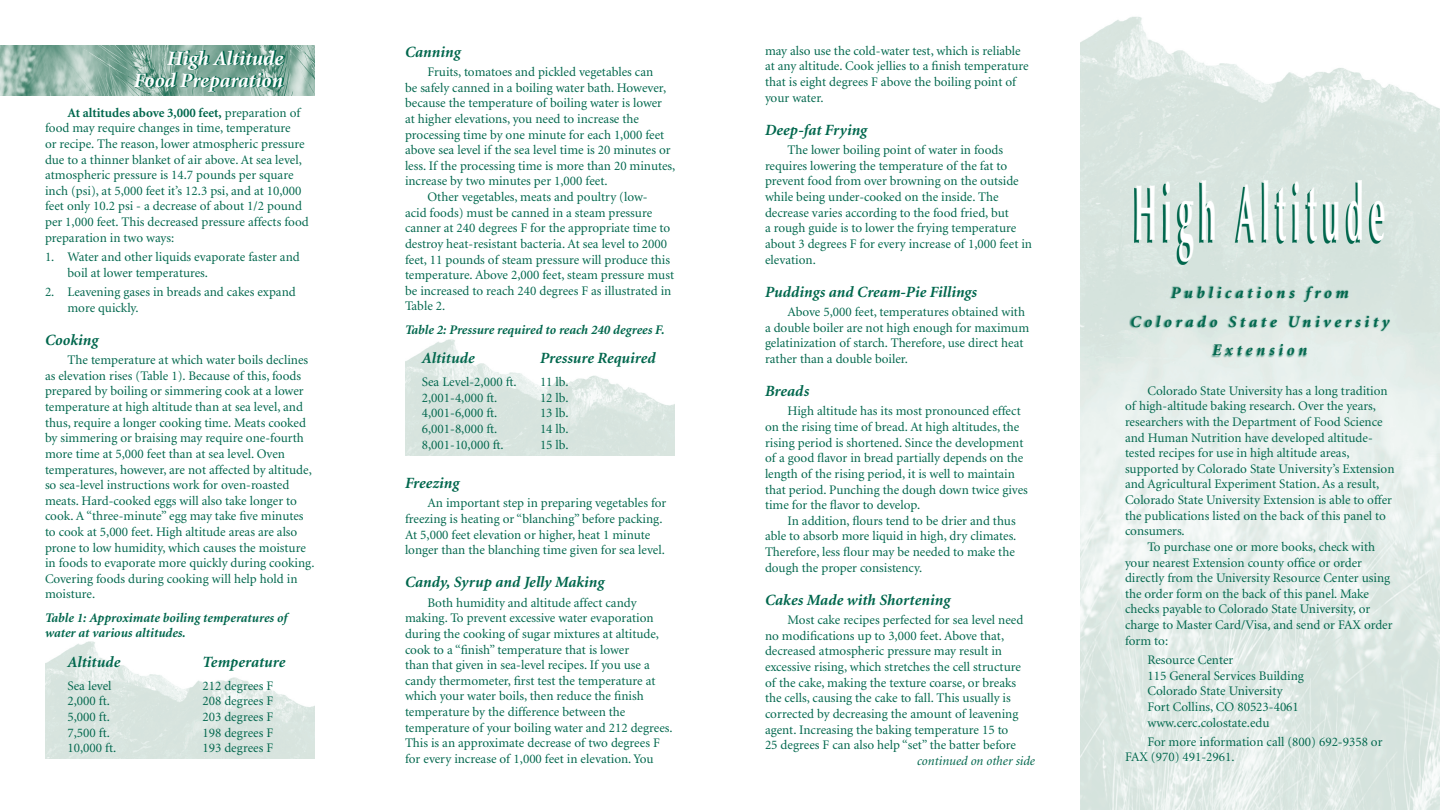
<style>
.page{position:relative;width:1440px;height:810px;background:#fff}
.page>*{position:absolute;margin:0;border:0;box-sizing:border-box;transform-origin:0 0}
.head-rev{font:700 80px "Zapf Humanist 601 BT";letter-spacing:.225em;color:#fff;scale:.37 1}
.head-rev_in_bar{font:italic 700 20.62px/21.9px "Minion";color:#fff;text-align:right}
.t1{font:italic 700 16.25px/28.8px "Minion";letter-spacing:.225em;color:#01674d;text-align:center}
.Subhead{font:italic 700 15.62px "Minion";color:#01674d}
.Table_head{font:italic 700 15.62px "Minion";letter-spacing:.005em;color:#01674d}
.Body_text{font:13.12px/15.6px "Minion";color:#01674d}
.Table_text{font:13.12px "Minion";color:#01674d}
.Body_text__numbered{font:13.12px/15.6px "Minion";color:#01674d}
.Table_caption{font:italic 700 13.12px/15.6px "Minion";color:#01674d}
.Body_text-2{font:italic 13.12px "Minion";color:#01674d}
.s1{font-weight:700}
</style>
<div class="page">
<img style="left:45px;top:641px;width:270px;height:117px">
<img style="left:405px;top:339px;width:270px;height:117px">
<img style="left:1080px;top:16px;width:360px;height:794px">
<img style="left:0;top:45px;width:315px;height:51px">
<div style="left:1129px;top:286px;width:290px;height:86px;background:#01674d;opacity:.75"></div>
<svg style="left:1134px;top:182px;width:298px;height:103px;background:#bcd4cc"></svg>
<svg style="left:135px;top:50px;width:180px;height:46px;background:#71a392"></svg>
<p class="head-rev_in_bar" style="left:134px;top:48px;width:151px">High Altitude<br>Food Preparation</p>
<p class="Body_text" style="left:45px;top:105px;width:265px;text-indent:22px"><span class="s1">At altitudes above 3,000 feet,</span> preparation of food may require changes in time, temperature<br>or recipe. The reason, lower atmospheric pressure due to a thinner blanket of air above. At sea level, atmospheric pressure is 14.7 pounds per square inch (psi), at 5,000 feet it’s 12.3 psi, and at 10,000 feet only 10.2 psi - a decrease of about 1/2 pound per 1,000 feet. This decreased pressure affects food preparation in two ways:</p>
<p class="Body_text__numbered" style="left:68px;top:250px;width:234px;text-indent:-22px">1. Water and other liquids evaporate faster and boil at lower temperatures.</p>
<p class="Body_text__numbered" style="left:68px;top:285px;width:230px;text-indent:-22px">2. Leavening gases in breads and cakes expand more quickly.</p>
<p class="Subhead" style="left:45px;top:332px;width:55px">Cooking</p>
<p class="Body_text" style="left:45px;top:353px;width:271px;text-indent:22px">The temperature at which water boils declines as elevation rises (Table 1). Because of this, foods prepared by boiling or simmering cook at a lower temperature at high altitude than at sea level, and thus, require a longer cooking time. Meats cooked by simmering or braising may require one-fourth more time at 5,000 feet than at sea level. Oven temperatures, however, are not affected by altitude, so sea-level instructions work for oven-roasted meats. Hard-cooked eggs will also take longer to cook. A “three-minute” egg may take five minutes to cook at 5,000 feet. High altitude areas are also prone to low humidity, which causes the moisture in foods to evaporate more quickly during cooking.<br>Covering foods during cooking will help hold in moisture.</p>
<p class="Table_caption" style="left:45px;top:610px;width:244px">Table 1: Approximate boiling temperatures of water at various altitudes.</p>
<p class="Table_head" style="left:68px;top:654px;width:54px">Altitude</p>
<p class="Table_head" style="left:202px;top:654px;width:84px">Temperature</p>
<p class="Table_text" style="left:68px;top:679px;width:46px">Sea level</p>
<p class="Table_text" style="left:203px;top:679px;width:72px">212 degrees F</p>
<p class="Table_text" style="left:68px;top:695px;width:44px">2,000 ft.</p>
<p class="Table_text" style="left:203px;top:695px;width:72px">208 degrees F</p>
<p class="Table_text" style="left:68px;top:710px;width:44px">5,000 ft.</p>
<p class="Table_text" style="left:203px;top:710px;width:72px">203 degrees F</p>
<p class="Table_text" style="left:68px;top:726px;width:44px">7,500 ft.</p>
<p class="Table_text" style="left:203px;top:726px;width:72px">198 degrees F</p>
<p class="Table_text" style="left:68px;top:742px;width:50px">10,000 ft.</p>
<p class="Table_text" style="left:203px;top:742px;width:72px">193 degrees F</p>
<p class="Subhead" style="left:405px;top:44px;width:57px">Canning</p>
<p class="Body_text" style="left:405px;top:65px;width:272px;text-indent:22px">Fruits, tomatoes and pickled vegetables can<br>be safely canned in a boiling water bath. However, because the temperature of boiling water is lower<br>at higher elevations, you need to increase the processing time by one minute for each 1,000 feet above sea level if the sea level time is 20 minutes or less. If the processing time is more than 20 minutes, increase by two minutes per 1,000 feet.</p>
<p class="Body_text" style="left:405px;top:190px;width:271px;text-indent:22px">Other vegetables, meats and poultry (low-<br>acid foods) must be canned in a steam pressure canner at 240 degrees F for the appropriate time to destroy heat-resistant bacteria. At sea level to 2000 feet, 11 pounds of steam pressure will produce this temperature. Above 2,000 feet, steam pressure must be increased to reach 240 degrees F as illustrated in Table 2.</p>
<p class="Table_caption" style="left:405px;top:322px;width:261px">Table 2: Pressure required to reach 240 degrees F.</p>
<p class="Table_head" style="left:422px;top:350px;width:54px">Altitude</p>
<p class="Table_head" style="left:540px;top:350px;width:117px">Pressure Required</p>
<p class="Table_text" style="left:422px;top:375px;width:96px">Sea Level-2,000 ft.</p>
<p class="Table_text" style="left:540px;top:375px;width:30px">11 lb.</p>
<p class="Table_text" style="left:422px;top:391px;width:77px">2,001-4,000 ft.</p>
<p class="Table_text" style="left:540px;top:391px;width:30px">12 lb.</p>
<p class="Table_text" style="left:422px;top:407px;width:77px">4,001-6,000 ft.</p>
<p class="Table_text" style="left:540px;top:407px;width:30px">13 lb.</p>
<p class="Table_text" style="left:422px;top:422px;width:77px">6,001-8,000 ft.</p>
<p class="Table_text" style="left:540px;top:422px;width:30px">14 lb.</p>
<p class="Table_text" style="left:422px;top:438px;width:83px">8,001-10,000 ft.</p>
<p class="Table_text" style="left:540px;top:438px;width:30px">15 lb.</p>
<p class="Subhead" style="left:405px;top:475px;width:56px">Freezing</p>
<p class="Body_text" style="left:405px;top:496px;width:263px;text-indent:22px">An important step in preparing vegetables for freezing is heating or “blanching” before packing.<br>At 5,000 feet elevation or higher, heat 1 minute longer than the blanching time given for sea level.</p>
<p class="Subhead" style="left:405px;top:575px;width:201px">Candy, Syrup and Jelly Making</p>
<p class="Body_text" style="left:405px;top:595px;width:269px;text-indent:22px">Both humidity and altitude affect candy making. To prevent excessive water evaporation during the cooking of sugar mixtures at altitude, cook to a “finish” temperature that is lower<br>than that given in sea-level recipes. If you use a candy thermometer, first test the temperature at which your water boils, then reduce the finish temperature by the difference between the temperature of your boiling water and 212 degrees.<br>This is an approximate decrease of two degrees F for every increase of 1,000 feet in elevation. You</p>
<p class="Body_text" style="left:765px;top:43px;width:265px">may also use the cold-water test, which is reliable at any altitude. Cook jellies to a finish temperature that is eight degrees F above the boiling point of your water.</p>
<p class="Subhead" style="left:765px;top:122px;width:104px">Deep-fat Frying</p>
<p class="Body_text" style="left:765px;top:143px;width:269px;text-indent:22px">The lower boiling point of water in foods requires lowering the temperature of the fat to prevent food from over browning on the outside while being under-cooked on the inside. The decrease varies according to the food fried, but<br>a rough guide is to lower the frying temperature about 3 degrees F for every increase of 1,000 feet in elevation.</p>
<p class="Subhead" style="left:765px;top:284px;width:214px">Puddings and Cream-Pie Fillings</p>
<p class="Body_text" style="left:765px;top:305px;width:266px;text-indent:22px">Above 5,000 feet, temperatures obtained with a double boiler are not high enough for maximum gelatinization of starch. Therefore, use direct heat rather than a double boiler.</p>
<p class="Subhead" style="left:765px;top:383px;width:46px">Breads</p>
<p class="Body_text" style="left:765px;top:404px;width:264px;text-indent:22px">High altitude has its most pronounced effect on the rising time of bread. At high altitudes, the rising period is shortened. Since the development of a good flavor in bread partially depends on the length of the rising period, it is well to maintain that period. Punching the dough down twice gives time for the flavor to develop.</p>
<p class="Body_text" style="left:765px;top:513px;width:253px;text-indent:22px">In addition, flours tend to be drier and thus able to absorb more liquid in high, dry climates.<br>Therefore, less flour may be needed to make the dough the proper consistency.</p>
<p class="Subhead" style="left:765px;top:592px;width:187px">Cakes Made with Shortening</p>
<p class="Body_text" style="left:765px;top:613px;width:260px;text-indent:22px">Most cake recipes perfected for sea level need no modifications up to 3,000 feet. Above that, decreased atmospheric pressure may result in excessive rising, which stretches the cell structure of the cake, making the texture coarse, or breaks the cells, causing the cake to fall. This usually is corrected by decreasing the amount of leavening agent. Increasing the baking temperature 15 to 25 degrees F can also help “set” the batter before</p>
<p class="Body_text-2" style="left:917px;top:754px;width:119px">continued on other side</p>
<p class="head-rev" style="left:1135px;top:163px;width:679px">High Altitude</p>
<p class="t1" style="left:1131px;top:279px;width:260px">Publications from<br>Colorado State University<br>Extension</p>
<p class="Body_text" style="left:1125px;top:383px;width:271px;text-indent:22px">Colorado State University has a long tradition of high-altitude baking research. Over the years, researchers with the Department of Food Science and Human Nutrition have developed altitude&shy;tested recipes for use in high altitude areas, supported by Colorado State University’s Extension and Agricultural Experiment Station. As a result, Colorado State University Extension is able to offer the publications listed on the back of this panel to consumers.</p>
<p class="Body_text" style="left:1125px;top:539px;width:269px;text-indent:22px">To purchase one or more books, check with your nearest Extension county office or order directly from the University Resource Center using the order form on the back of this panel. Make checks payable to Colorado State University, or charge to Master Card/Visa, and send or FAX order form to:</p>
<p class="Body_text" style="left:1148px;top:653px;width:87px">Resource Center</p>
<p class="Body_text" style="left:1148px;top:668px;width:158px">115 General Services Building</p>
<p class="Body_text" style="left:1148px;top:684px;width:137px">Colorado State University</p>
<p class="Body_text" style="left:1148px;top:699px;width:153px">Fort Collins, CO 80523-4061</p>
<p class="Body_text" style="left:1148px;top:715px;width:124px">www.cerc.colostate.edu</p>
<p class="Body_text" style="left:1125px;top:734px;width:259px;text-indent:22px">For more information call (800) 692-9358 or<br>FAX (970) 491-2961.</p>
</div>
